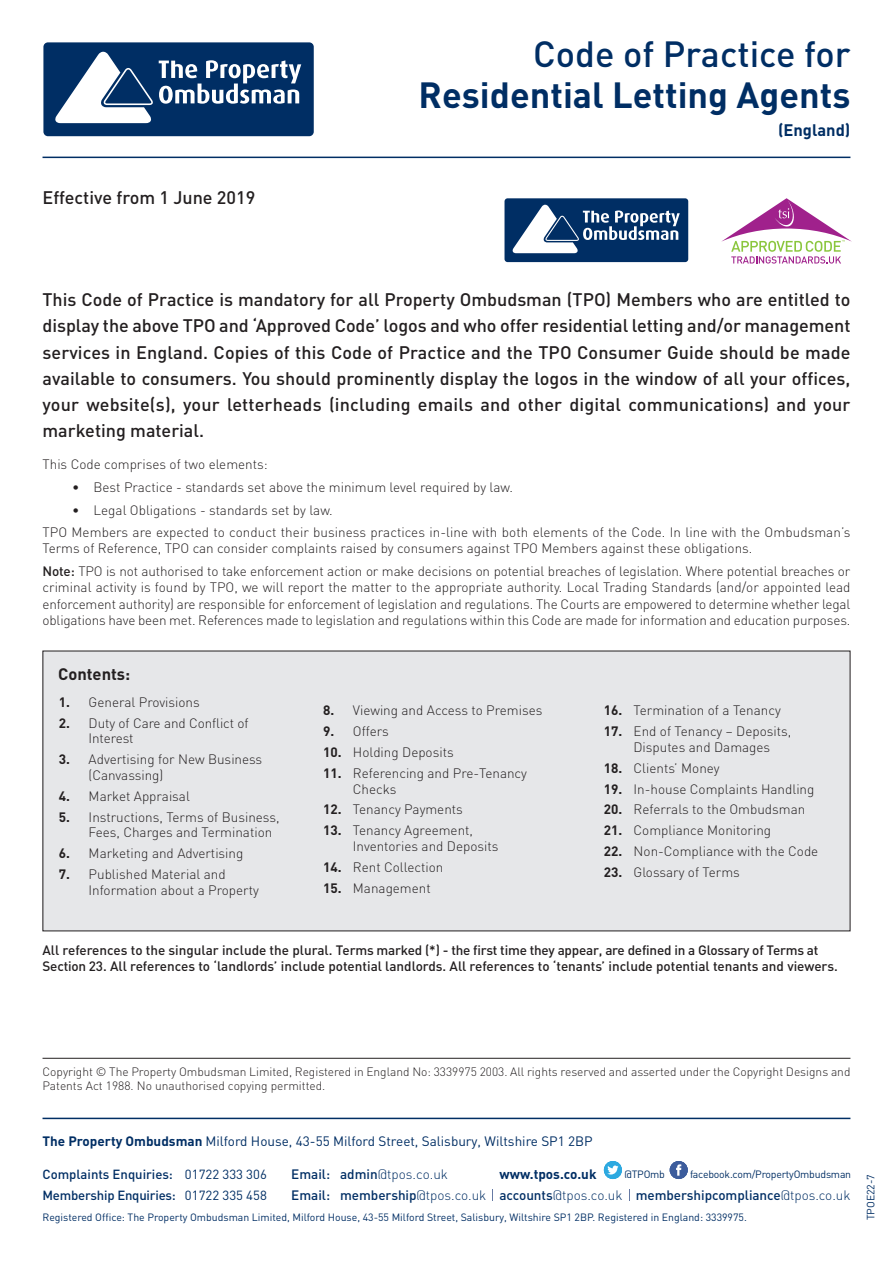
<style>
.page{position:relative;width:893px;height:1263px;background:#fff}
.page>*{position:absolute;margin:0;border:0;box-sizing:border-box;transform-origin:0 0}
.t1{font:700 36px "DIN";color:#002e64}
.t2{font:500 36px "DIN";color:#002e64}
.t3{font:500 18px/26.2px "DIN";color:#231f20;text-align:justify}
.t4{font:700 16.5px "DIN";color:#002e64}
.t5{font:700 16.5px "DIN";color:#231f20}
.t6{font:300 13.5px/15.6px "DIN";color:#231f20}
.t7{font:500 13.5px/16.2px "DIN";color:#231f20}
.t8{font:500 13.5px "DIN";letter-spacing:-.005em;color:#002e64}
.t9{font:13.5px "DIN";color:#002e64}
.t10{font:700 13.5px "DIN";color:#002e64}
.t11{font:500 13.2px "DIN";letter-spacing:-.01em;color:#002e64}
.t12{font:300 12px/14.4px "DIN";color:#231f20}
.t13{font:10.5px "DIN";color:#002e64}
.t14{font:10.5px "DIN";letter-spacing:-.02em;color:#002e64}
.s1{font-weight:500}
.s2{font-weight:700}
.s3{font-weight:400}
.s4{font-weight:300}
</style>
<div class="page">
<hr style="left:43px;top:157px;width:807px;height:1px;background:#002e64">
<div style="left:43px;top:42px;width:271px;height:94px;background:#002e64;border-radius:5px"></div>
<svg style="left:159px;top:60px;width:142px;height:44px"></svg>
<svg style="left:55px;top:51px;width:98px;height:72px"></svg>
<div style="left:43px;top:651px;width:807px;height:280px;background:#e6e7e9"></div>
<div style="left:504px;top:198px;width:184px;height:64px;background:#002e64;border-radius:3px"></div>
<svg style="left:512px;top:204px;width:168px;height:49px"></svg>
<svg style="left:721px;top:198px;width:131px;height:66px"></svg>
<hr style="left:43px;top:1118px;width:807px;height:1px;background:#002e64">
<div style="left:604px;top:1161px;width:18px;height:18px;background:#2da9e0;border-radius:50%"></div>
<svg style="left:607px;top:1165px;width:11px;height:9px"></svg>
<div style="left:670px;top:1161px;width:18px;height:18px;background:#3c5c9c;border-radius:50%"></div>
<svg style="left:676px;top:1164px;width:5px;height:12px"></svg>
<hr style="left:43px;top:1058px;width:807px;height:1px;background:#231f20">
<h2 class="t3" style="left:43px;top:185px;width:214px">Effective from 1 June 2019</h2>
<h1 class="t2" style="left:533px;top:34px;width:319px">Code of Practice for</h1>
<h1 class="t1" style="left:419px;top:74px;width:433px">Residential Letting Agents</h1>
<p class="t4" style="left:778px;top:121px;width:74px">(England)</p>
<p class="t3" style="left:43px;top:287px;width:809px">This Code of Practice is mandatory for all Property Ombudsman (TPO) Members who are entitled to display the above TPO and ‘Approved Code’ logos and who offer residential letting and/or management services in England. Copies of this Code of Practice and the TPO Consumer Guide should be made available to consumers. You should prominently display the logos in the window of all your offices, your website(s), your letterheads (including emails and other digital communications) and your marketing material.</p>
<p class="t6" style="left:43px;top:457px;width:227px">This Code comprises of two elements:</p>
<p class="t6" style="left:72px;top:479px;width:442px">• Best Practice - standards set above the minimum level required by law.</p>
<p class="t6" style="left:43px;top:499px;width:809px;line-height:22.6px;text-indent:30px">• Legal Obligations - standards set by law.<br>TPO Members are expected to conduct their business practices in-line with both elements of the Code. In line with the Ombudsman’s</p>
<p class="t6" style="left:43px;top:537px;width:809px;line-height:23px">Terms of Reference, TPO can consider complaints raised by consumers against TPO Members against these obligations.<br><span class="s1">Note:</span> TPO is not authorised to take enforcement action or make decisions on potential breaches of legislation. Where potential breaches or</p>
<p class="t6" style="left:43px;top:580px;width:809px;line-height:16.2px;text-align:justify">criminal activity is found by TPO, we will report the matter to the appropriate authority. Local Trading Standards (and/or appointed lead enforcement authority) are responsible for enforcement of legislation and regulations. The Courts are empowered to determine whether legal obligations have been met. References made to legislation and regulations within this Code are made for information and education purposes.</p>
<p class="t5" style="left:58px;top:664px;width:74px">Contents:</p>
<p class="t6" style="left:59px;top:694px;width:142px"><span class="s2">1.</span> General Provisions</p>
<p class="t6" style="left:89px;top:715px;width:162px;text-indent:-30px"><span class="s2">2.</span> Duty of Care and Conflict of<br>Interest</p>
<p class="t6" style="left:89px;top:752px;width:175px;text-indent:-30px"><span class="s2">3.</span> Advertising for New Business (Canvassing)</p>
<p class="t6" style="left:59px;top:788px;width:133px"><span class="s2">4.</span> Market Appraisal</p>
<p class="t6" style="left:89px;top:809px;width:192px;text-indent:-30px"><span class="s2">5.</span> Instructions, Terms of Business,<br>Fees, Charges and Termination</p>
<p class="t6" style="left:59px;top:845px;width:186px"><span class="s2">6.</span> Marketing and Advertising</p>
<p class="t6" style="left:89px;top:866px;width:172px;text-indent:-30px"><span class="s2">7.</span> Published Material and<br>Information about a Property</p>
<p class="t6" style="left:323px;top:703px;width:221px"><span class="s2">8.</span> Viewing and Access to Premises</p>
<p class="t6" style="left:323px;top:724px;width:67px"><span class="s2">9.</span> Offers</p>
<p class="t6" style="left:323px;top:744px;width:132px"><span class="s2">10.</span> Holding Deposits</p>
<p class="t6" style="left:353px;top:765px;width:176px;text-indent:-30px"><span class="s2">11.</span> Referencing and Pre-Tenancy<br>Checks</p>
<p class="t6" style="left:323px;top:802px;width:141px"><span class="s2">12.</span> Tenancy Payments</p>
<p class="t6" style="left:353px;top:823px;width:147px;text-indent:-30px"><span class="s2">13.</span> Tenancy Agreement,<br>Inventories and Deposits</p>
<p class="t6" style="left:323px;top:859px;width:122px"><span class="s2">14.</span> Rent Collection</p>
<p class="t6" style="left:323px;top:880px;width:109px"><span class="s2">15.</span> Management</p>
<p class="t6" style="left:604px;top:703px;width:179px"><span class="s2">16.</span> Termination of a Tenancy</p>
<p class="t6" style="left:633px;top:724px;width:159px;text-indent:-30px"><span class="s2">17.</span> End of Tenancy – Deposits,<br>Disputes and Damages</p>
<p class="t6" style="left:604px;top:760px;width:117px"><span class="s2">18.</span> Clients’ Money</p>
<p class="t6" style="left:604px;top:781px;width:212px"><span class="s2">19.</span> In-house Complaints Handling</p>
<p class="t6" style="left:604px;top:802px;width:203px"><span class="s2">20.</span> Referrals to the Ombudsman</p>
<p class="t6" style="left:604px;top:823px;width:169px"><span class="s2">21.</span> Compliance Monitoring</p>
<p class="t6" style="left:604px;top:844px;width:216px"><span class="s2">22.</span> Non-Compliance with the Code</p>
<p class="t6" style="left:604px;top:865px;width:138px"><span class="s2">23.</span> Glossary of Terms</p>
<p class="t7" style="left:43px;top:942px;width:797px">All references to the singular include the plural. Terms marked (*) - the first time they appear, are defined in a Glossary of Terms at<br>Section 23. All references to ‘landlords’ include potential landlords. All references to ‘tenants’ include potential tenants and viewers.</p>
<p class="t12" style="left:43px;top:1064px;width:809px">Copyright © The Property Ombudsman Limited, Registered in England No: 3339975 2003. All rights reserved and asserted under the Copyright Designs and<br>Patents Act 1988. No unauthorised copying permitted.</p>
<p class="t9" style="left:43px;top:1134px;width:552px"><span class="s2">The Property Ombudsman</span> Milford House, 43-55 Milford Street, Salisbury, Wiltshire SP1 2BP</p>
<p class="t11" style="left:43px;top:1166px;width:226px">Complaints Enquiries: <span class="s3">01722 333 306</span></p>
<p class="t8" style="left:291px;top:1166px;width:158px">Email: admin<span class="s4">@tpos.co.uk</span></p>
<p class="t10" style="left:500px;top:1166px;width:98px">www.tpos.co.uk</p>
<p class="t11" style="left:43px;top:1188px;width:226px">Membership Enquiries: <span class="s3">01722 335 458</span></p>
<p class="t8" style="left:291px;top:1188px;width:561px">Email: membership<span class="s4">@tpos.co.uk</span> accounts<span class="s4">@tpos.co.uk</span> membershipcompliance<span class="s4">@tpos.co.uk</span></p>
<p class="t13" style="left:43px;top:1211px;width:706px">Registered Office: The Property Ombudsman Limited, Milford House, 43-55 Milford Street, Salisbury, Wiltshire SP1 2BP. Registered in England: 3339975.</p>
<p class="t13" style="left:624px;top:1168px;width:42px">@TPOmb</p>
<p class="t14" style="left:690px;top:1168px;width:163px">facebook.com/PropertyOmbudsman</p>
<p class="t13" style="left:865px;top:1220px;width:48px;rotate:-90deg">TPOE22-7</p>
</div>
